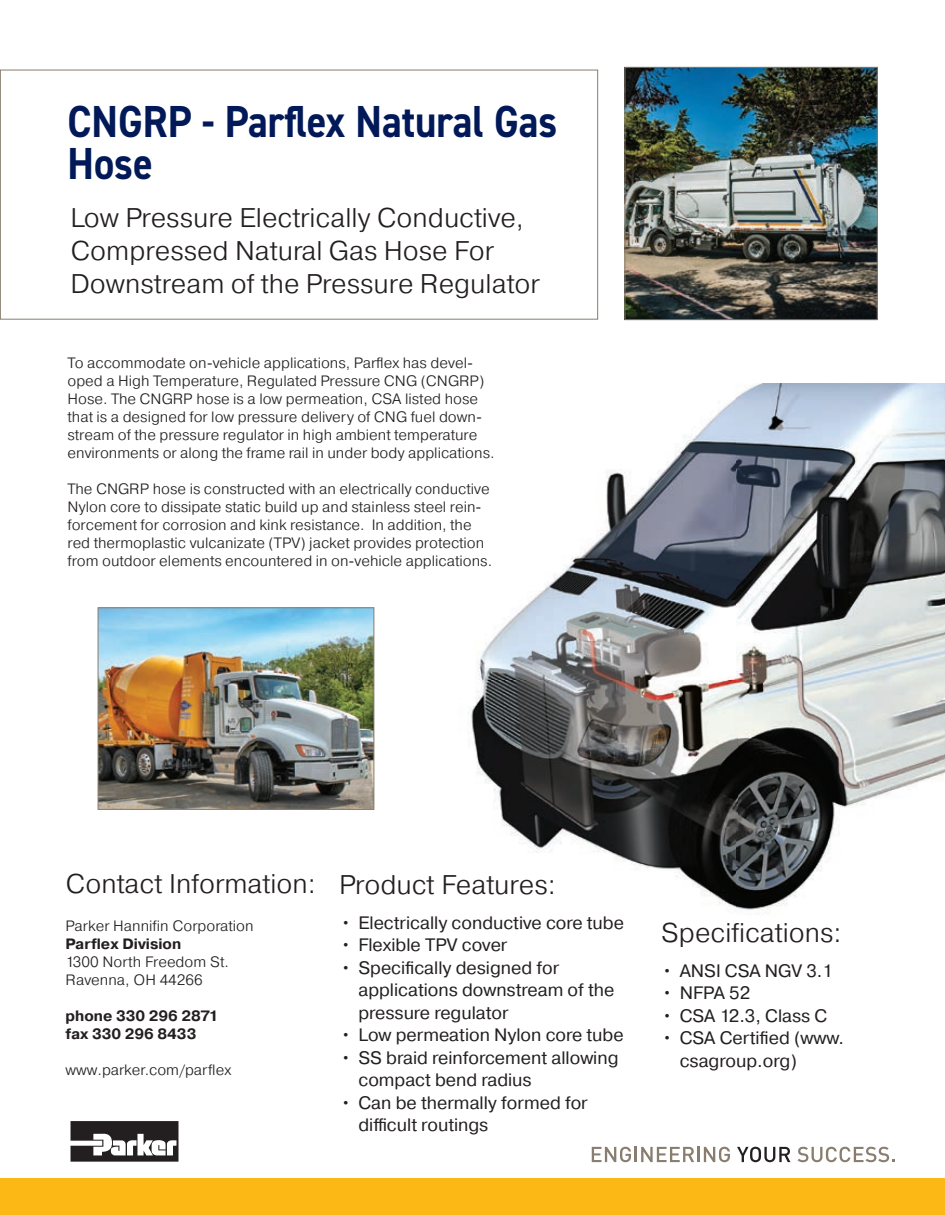
<style>
.page{position:relative;width:945px;height:1215px;background:#fff}
.page>*{position:absolute;margin:0;border:0;box-sizing:border-box;transform-origin:0 0}
.t1{font:700 45px/42px "DIN2014";color:#011958;scale:.9 1}
.t2{font:300 27px/33px "Pragmatica";color:#231f20}
.t3{font:18px/22.5px "Pragmatica";color:#231f20}
.t4{font:300 15px/18px "Pragmatica";color:#231f20}
.t5{font:700 15px/18px "Pragmatica";color:#231f20}
</style>
<div class="page">
<img style="left:468px;top:384px;width:477px;height:531px">
<svg style="left:71px;top:1121px;width:107px;height:41px"></svg>
<div style="left:0;top:1178px;width:945px;height:37px;background:#fcb814"></div>
<svg style="left:592px;top:1147px;width:102px;height:15px"></svg>
<hr style="left:697px;top:1147px;width:3px;height:15px;background:#887d6e">
<svg style="left:704px;top:1147px;width:26px;height:15px"></svg>
<svg style="left:737px;top:1147px;width:53px;height:15px"></svg>
<svg style="left:798px;top:1147px;width:97px;height:15px"></svg>
<div style="left:0;top:70px;width:598px;height:250px;border:1px solid #887d6e"></div>
<img style="left:100px;top:610px;width:272px;height:198px">
<div style="left:98px;top:608px;width:276px;height:202px;border:1px solid #887d6e"></div>
<img style="left:627px;top:69px;width:249px;height:249px">
<div style="left:625px;top:67px;width:253px;height:253px;border:1px solid #887d6e"></div>
<h1 class="t1" style="left:68px;top:100px;width:546px">CNGRP - Parflex Natural Gas<br>Hose</h1>
<h2 class="t2" style="left:70px;top:201px;width:471px">Low Pressure Electrically Conductive,<br>Compressed Natural Gas Hose For<br>Downstream of the Pressure Regulator</h2>
<p class="t4" style="left:68px;top:354px;width:429px">To accommodate on-vehicle applications, Parflex has devel&shy;oped a High Temperature, Regulated Pressure CNG (CNGRP)<br>Hose. The CNGRP hose is a low permeation, CSA listed hose that is a designed for low pressure delivery of CNG fuel down&shy;stream of the pressure regulator in high ambient temperature environments or along the frame rail in under body applications.</p>
<p class="t4" style="left:68px;top:480px;width:426px">The CNGRP hose is constructed with an electrically conductive Nylon core to dissipate static build up and stainless steel rein&shy;forcement for corrosion and kink resistance. In addition, the red thermoplastic vulcanizate (TPV) jacket provides protection from outdoor elements encountered in on-vehicle applications.</p>
<h2 class="t2" style="left:66px;top:867px;width:252px">Contact Information:</h2>
<p class="t4" style="left:66px;top:916px;width:189px">Parker Hannifin Corporation</p>
<p class="t5" style="left:66px;top:935px;width:117px">Parflex Division</p>
<p class="t4" style="left:66px;top:952px;width:165px">1300 North Freedom St.<br>Ravenna, OH 44266</p>
<p class="t5" style="left:66px;top:1007px;width:155px">phone 330 296 2871 fax 330 296 8433</p>
<p class="t4" style="left:66px;top:1060px;width:167px">www.parker.com/parflex</p>
<h2 class="t2" style="left:339px;top:867px;width:218px">Product Features:</h2>
<p class="t3" style="left:340px;top:912px;width:285px">• Electrically conductive core tube</p>
<p class="t3" style="left:340px;top:934px;width:169px">• Flexible TPV cover</p>
<p class="t3" style="left:358px;top:957px;width:257px;text-indent:-18px">• Specifically designed for applications downstream of the pressure regulator</p>
<p class="t3" style="left:340px;top:1024px;width:285px">• Low permeation Nylon core tube</p>
<p class="t3" style="left:358px;top:1047px;width:262px;text-indent:-18px">• SS braid reinforcement allowing compact bend radius</p>
<p class="t3" style="left:358px;top:1092px;width:231px;text-indent:-18px">• Can be thermally formed for difficult routings</p>
<h2 class="t2" style="left:661px;top:915px;width:182px">Specifications:</h2>
<p class="t3" style="left:662px;top:960px;width:173px">• ANSI CSA NGV 3.1</p>
<p class="t3" style="left:662px;top:982px;width:90px">• NFPA 52</p>
<p class="t3" style="left:662px;top:1005px;width:167px">• CSA 12.3, Class C</p>
<p class="t3" style="left:680px;top:1027px;width:166px;text-indent:-18px">• CSA Certified (www. csagroup.org)</p>
</div>
